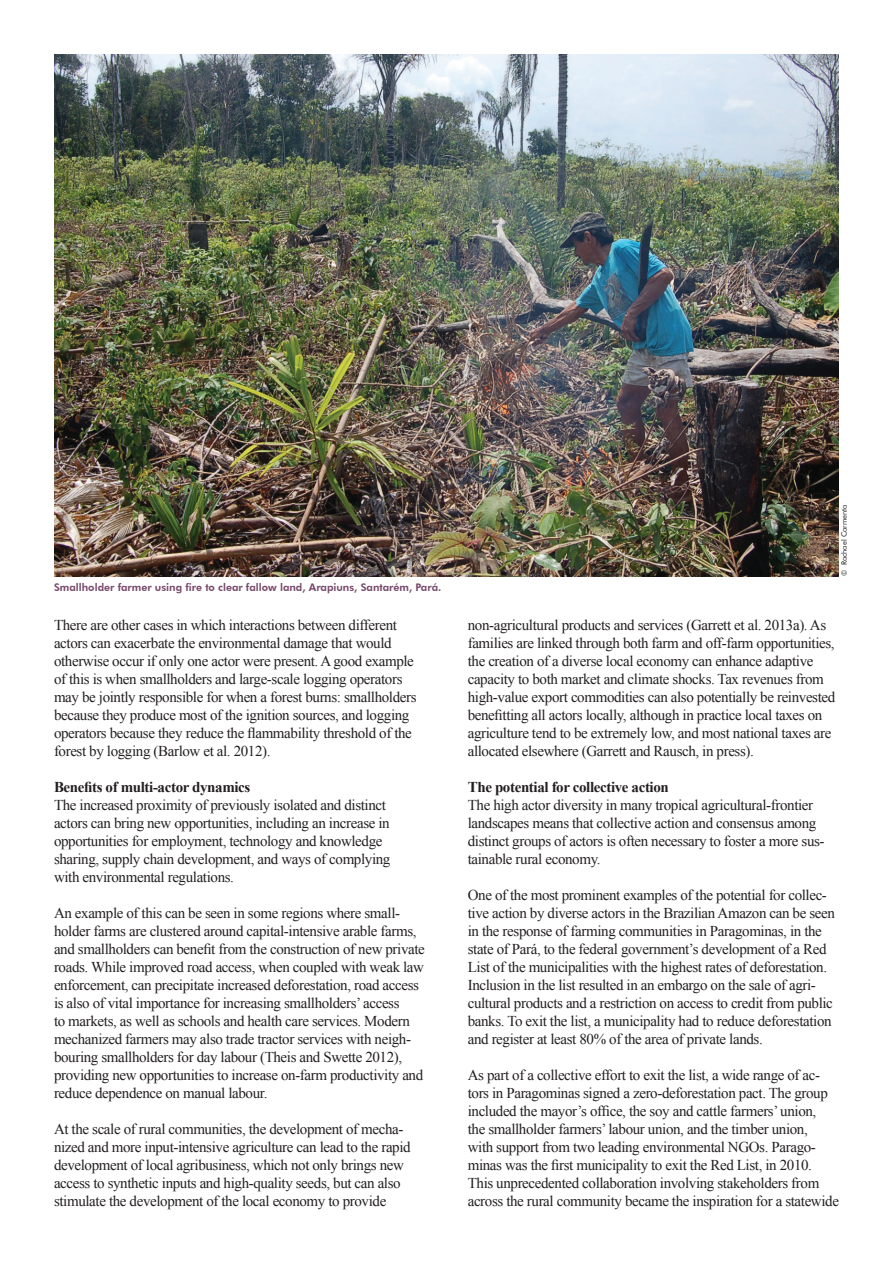
<style>
.page{position:relative;width:893px;height:1263px;background:#fff}
.page>*{position:absolute;margin:0;border:0;box-sizing:border-box;transform-origin:0 0}
.t1{font:15px/18px "Times New Roman";letter-spacing:-.025em;color:#231f20}
.t2{font:700 15px "Times New Roman";letter-spacing:-.025em;color:#231f20}
.t3{font:800 10.5px "Futura BT";color:#78486a}
.t4{font:7.5px "Futura BT";color:#231f20}
</style>
<div class="page">
<img style="left:54px;top:54px;width:785px;height:522px">
<p class="t3" style="left:54px;top:581px;width:389px">Smallholder farmer using fire to clear fallow land, Arapiuns, Santarém, Pará.</p>
<p class="t1" style="left:54px;top:616px;width:364px">There are other cases in which interactions between different actors can exacerbate the environmental damage that would otherwise occur if only one actor were present. A good example of this is when smallholders and large-scale logging operators may be jointly responsible for when a forest burns: smallholders because they produce most of the ignition sources, and logging operators because they reduce the flammability threshold of the forest by logging (Barlow et al. 2012).</p>
<p class="t2" style="left:54px;top:777px;width:198px">Benefits of multi-actor dynamics</p>
<p class="t1" style="left:54px;top:796px;width:338px">The increased proximity of previously isolated and distinct actors can bring new opportunities, including an increase in opportunities for employment, technology and knowledge sharing, supply chain development, and ways of complying with environmental regulations.</p>
<p class="t1" style="left:54px;top:904px;width:372px">An example of this can be seen in some regions where small&shy;holder farms are clustered around capital-intensive arable farms, and smallholders can benefit from the construction of new private roads. While improved road access, when coupled with weak law enforcement, can precipitate increased deforestation, road access is also of vital importance for increasing smallholders’ access<br>to markets, as well as schools and health care services. Modern mechanized farmers may also trade tractor services with neigh&shy;bouring smallholders for day labour (Theis and Swette 2012), providing new opportunities to increase on-farm productivity and reduce dependence on manual labour.</p>
<p class="t1" style="left:54px;top:1120px;width:358px">At the scale of rural communities, the development of mecha&shy;nized and more input-intensive agriculture can lead to the rapid development of local agribusiness, which not only brings new access to synthetic inputs and high-quality seeds, but can also stimulate the development of the local economy to provide</p>
<p class="t4" style="left:840px;top:576px;width:73px;rotate:-90deg">© Rachael Carmenta</p>
<p class="t1" style="left:468px;top:616px;width:369px">non-agricultural products and services (Garrett et al. 2013a). As families are linked through both farm and off-farm opportunities, the creation of a diverse local economy can enhance adaptive capacity to both market and climate shocks. Tax revenues from high-value export commodities can also potentially be reinvested benefitting all actors locally, although in practice local taxes on agriculture tend to be extremely low, and most national taxes are allocated elsewhere (Garrett and Rausch, in press).</p>
<p class="t2" style="left:468px;top:777px;width:203px">The potential for collective action</p>
<p class="t1" style="left:468px;top:796px;width:358px">The high actor diversity in many tropical agricultural-frontier landscapes means that collective action and consensus among distinct groups of actors is often necessary to foster a more sus&shy;tainable rural economy.</p>
<p class="t1" style="left:468px;top:886px;width:369px">One of the most prominent examples of the potential for collec&shy;tive action by diverse actors in the Brazilian Amazon can be seen in the response of farming communities in Paragominas, in the state of Pará, to the federal government’s development of a Red List of the municipalities with the highest rates of deforestation.<br>Inclusion in the list resulted in an embargo on the sale of agri&shy;cultural products and a restriction on access to credit from public banks. To exit the list, a municipality had to reduce deforestation and register at least 80% of the area of private lands.</p>
<p class="t1" style="left:468px;top:1066px;width:373px">As part of a collective effort to exit the list, a wide range of ac&shy;tors in Paragominas signed a zero-deforestation pact. The group included the mayor’s office, the soy and cattle farmers’ union,<br>the smallholder farmers’ labour union, and the timber union,<br>with support from two leading environmental NGOs. Parago&shy;minas was the first municipality to exit the Red List, in 2010.<br>This unprecedented collaboration involving stakeholders from across the rural community became the inspiration for a statewide</p>
</div>
